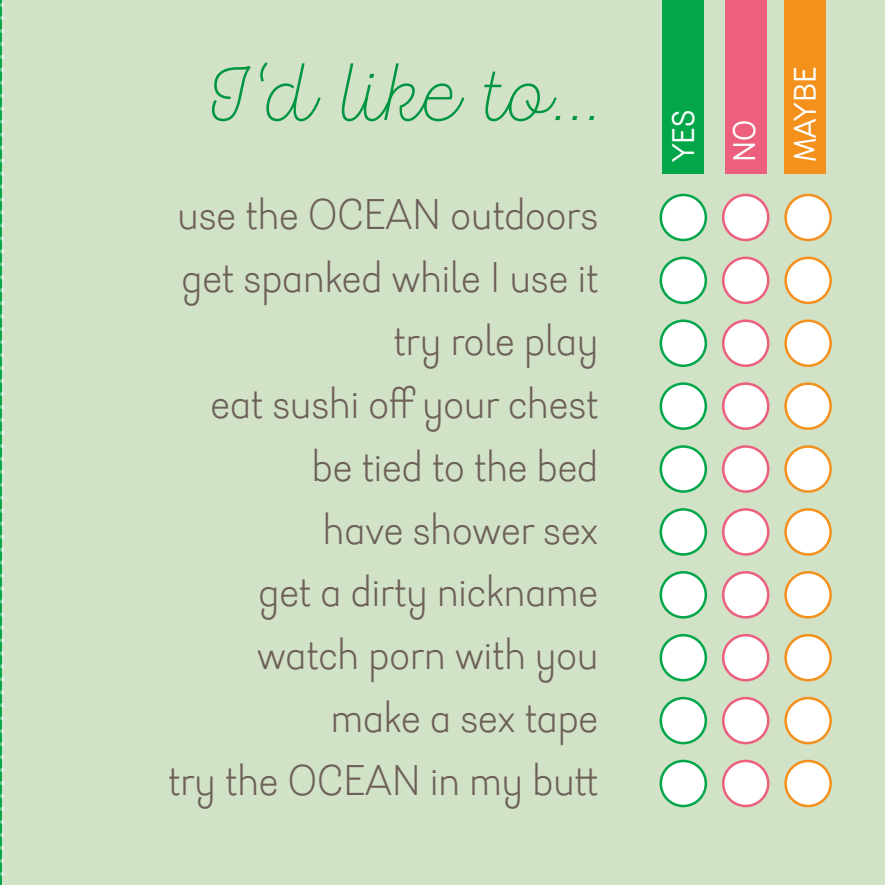
<style>
.page{position:relative;width:885px;height:885px;background:#fff}
.page>*{position:absolute;margin:0;border:0;box-sizing:border-box;transform-origin:0 0}
.t1{font:300 83.6px "Hogar Script";color:#009641}
.t2{font:46px/62.8px "Hogar";color:#6d6059;text-align:right}
.t3{font:600 33.6px/60.8px "Hogar";color:#fff}
</style>
<div class="page">
<div style="left:2px;top:0;width:882px;height:884px;background:#d1e2c7"></div>
<svg style="left:0;top:0;width:4px;height:885px"></svg>
<div style="left:660px;top:760px;width:45px;height:45px;background:#fff;border-radius:50%"></div>
<div style="left:659px;top:759px;width:48px;height:48px;border:3px solid #04a64a;border-radius:50%"></div>
<div style="left:723px;top:760px;width:45px;height:45px;background:#fff;border-radius:50%"></div>
<div style="left:721px;top:759px;width:48px;height:48px;border:3px solid #ec607e;border-radius:50%"></div>
<div style="left:785px;top:760px;width:45px;height:45px;background:#fff;border-radius:50%"></div>
<div style="left:784px;top:759px;width:47px;height:48px;border:3px solid #f3911c;border-radius:50%"></div>
<div style="left:660px;top:698px;width:45px;height:45px;background:#fff;border-radius:50%"></div>
<div style="left:659px;top:696px;width:48px;height:48px;border:3px solid #04a64a;border-radius:50%"></div>
<div style="left:723px;top:698px;width:45px;height:45px;background:#fff;border-radius:50%"></div>
<div style="left:721px;top:696px;width:48px;height:48px;border:3px solid #ec607e;border-radius:50%"></div>
<div style="left:785px;top:698px;width:45px;height:45px;background:#fff;border-radius:50%"></div>
<div style="left:784px;top:696px;width:47px;height:48px;border:3px solid #f3911c;border-radius:50%"></div>
<div style="left:660px;top:635px;width:45px;height:45px;background:#fff;border-radius:50%"></div>
<div style="left:659px;top:634px;width:48px;height:47px;border:3px solid #04a64a;border-radius:50%"></div>
<div style="left:723px;top:635px;width:45px;height:45px;background:#fff;border-radius:50%"></div>
<div style="left:721px;top:634px;width:48px;height:47px;border:3px solid #ec607e;border-radius:50%"></div>
<div style="left:785px;top:635px;width:45px;height:45px;background:#fff;border-radius:50%"></div>
<div style="left:784px;top:634px;width:47px;height:47px;border:3px solid #f3911c;border-radius:50%"></div>
<div style="left:660px;top:572px;width:45px;height:45px;background:#fff;border-radius:50%"></div>
<div style="left:659px;top:571px;width:48px;height:47px;border:3px solid #04a64a;border-radius:50%"></div>
<div style="left:723px;top:572px;width:45px;height:45px;background:#fff;border-radius:50%"></div>
<div style="left:721px;top:571px;width:48px;height:47px;border:3px solid #ec607e;border-radius:50%"></div>
<div style="left:785px;top:572px;width:45px;height:45px;background:#fff;border-radius:50%"></div>
<div style="left:784px;top:571px;width:47px;height:47px;border:3px solid #f3911c;border-radius:50%"></div>
<div style="left:660px;top:509px;width:45px;height:45px;background:#fff;border-radius:50%"></div>
<div style="left:659px;top:508px;width:48px;height:47px;border:3px solid #04a64a;border-radius:50%"></div>
<div style="left:723px;top:509px;width:45px;height:45px;background:#fff;border-radius:50%"></div>
<div style="left:721px;top:508px;width:48px;height:47px;border:3px solid #ec607e;border-radius:50%"></div>
<div style="left:785px;top:509px;width:45px;height:45px;background:#fff;border-radius:50%"></div>
<div style="left:784px;top:508px;width:47px;height:47px;border:3px solid #f3911c;border-radius:50%"></div>
<div style="left:660px;top:446px;width:45px;height:45px;background:#fff;border-radius:50%"></div>
<div style="left:659px;top:445px;width:48px;height:47px;border:3px solid #04a64a;border-radius:50%"></div>
<div style="left:723px;top:446px;width:45px;height:45px;background:#fff;border-radius:50%"></div>
<div style="left:721px;top:445px;width:48px;height:47px;border:3px solid #ec607e;border-radius:50%"></div>
<div style="left:785px;top:446px;width:45px;height:45px;background:#fff;border-radius:50%"></div>
<div style="left:784px;top:445px;width:47px;height:47px;border:3px solid #f3911c;border-radius:50%"></div>
<div style="left:660px;top:383px;width:45px;height:45px;background:#fff;border-radius:50%"></div>
<div style="left:659px;top:382px;width:48px;height:48px;border:3px solid #04a64a;border-radius:50%"></div>
<div style="left:723px;top:383px;width:45px;height:45px;background:#fff;border-radius:50%"></div>
<div style="left:721px;top:382px;width:48px;height:48px;border:3px solid #ec607e;border-radius:50%"></div>
<div style="left:785px;top:383px;width:45px;height:45px;background:#fff;border-radius:50%"></div>
<div style="left:784px;top:382px;width:47px;height:48px;border:3px solid #f3911c;border-radius:50%"></div>
<div style="left:660px;top:321px;width:45px;height:45px;background:#fff;border-radius:50%"></div>
<div style="left:659px;top:319px;width:48px;height:48px;border:3px solid #04a64a;border-radius:50%"></div>
<div style="left:723px;top:321px;width:45px;height:45px;background:#fff;border-radius:50%"></div>
<div style="left:721px;top:319px;width:48px;height:48px;border:3px solid #ec607e;border-radius:50%"></div>
<div style="left:785px;top:321px;width:45px;height:45px;background:#fff;border-radius:50%"></div>
<div style="left:784px;top:319px;width:47px;height:48px;border:3px solid #f3911c;border-radius:50%"></div>
<div style="left:660px;top:258px;width:45px;height:45px;background:#fff;border-radius:50%"></div>
<div style="left:659px;top:256px;width:48px;height:48px;border:3px solid #04a64a;border-radius:50%"></div>
<div style="left:723px;top:258px;width:45px;height:45px;background:#fff;border-radius:50%"></div>
<div style="left:721px;top:256px;width:48px;height:48px;border:3px solid #ec607e;border-radius:50%"></div>
<div style="left:785px;top:258px;width:45px;height:45px;background:#fff;border-radius:50%"></div>
<div style="left:784px;top:256px;width:47px;height:48px;border:3px solid #f3911c;border-radius:50%"></div>
<div style="left:660px;top:195px;width:45px;height:45px;background:#fff;border-radius:50%"></div>
<div style="left:659px;top:194px;width:48px;height:47px;border:3px solid #04a64a;border-radius:50%"></div>
<div style="left:723px;top:195px;width:45px;height:45px;background:#fff;border-radius:50%"></div>
<div style="left:721px;top:194px;width:48px;height:47px;border:3px solid #ec607e;border-radius:50%"></div>
<div style="left:785px;top:195px;width:45px;height:45px;background:#fff;border-radius:50%"></div>
<div style="left:784px;top:194px;width:47px;height:47px;border:3px solid #f3911c;border-radius:50%"></div>
<div style="left:662px;top:0;width:42px;height:173px;background:#04a64a"></div>
<div style="left:784px;top:0;width:41px;height:173px;background:#f3911c"></div>
<div style="left:724px;top:0;width:42px;height:173px;background:#ec607e"></div>
<p class="t1" style="left:201px;top:43px;width:401px">I‘d like to...</p>
<p class="t2" style="left:168px;top:184px;width:431px">use the OCEAN outdoors get spanked while I use it try role play<br>eat sushi off your chest be tied to the bed<br>have shower sex<br>get a dirty nickname watch porn with you make a sex tape<br>try the OCEAN in my butt</p>
<p class="t3" style="left:653px;top:162px;width:97px;rotate:-90deg">YES<br>NO<br>MAYBE</p>
</div>
